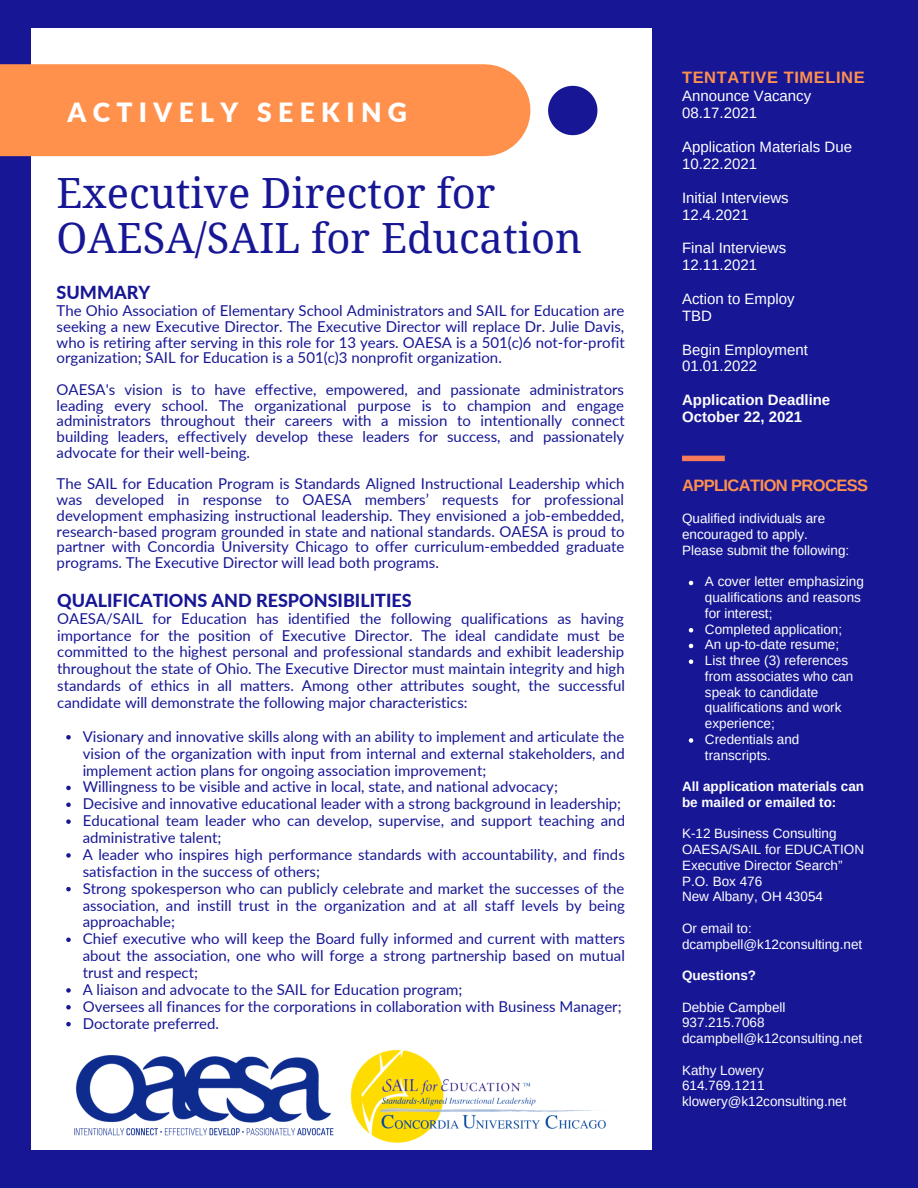
<style>
.page{position:relative;width:918px;height:1188px;background:#171796}
.page>*{position:absolute;margin:0;border:0;box-sizing:border-box;transform-origin:0 0}
.t1{font:41.7px/45px "Noto Serif";color:#171796}
.t2{font:900 26.55px "Lato";letter-spacing:.24em;color:#fff}
.t3{font:800 18px "Lato";color:#171796}
.t4{font:700 16.5px "Arimo";letter-spacing:-.035em;color:#ff914d}
.t5{font:700 16.5px "Arimo";letter-spacing:.035em;color:#ff914d}
.t6{font:15px/16.8px "Lato";color:#171796;text-align:justify}
.t7{font:15px "Arimo";color:#fff}
.t8{font:700 15px "Arimo";color:#fff}
.t9{font:13.5px/15.8px "Arimo";color:#fff}
.t10{font:700 13.5px/15.8px "Arimo";color:#fff}
</style>
<div class="page">
<div style="left:31px;top:28px;width:621px;height:1122px;background:#fff"></div>
<div style="left:0;top:64px;width:484px;height:92px;background:#ff914d"></div>
<svg style="left:548px;top:86px;width:49px;height:49px"></svg>
<svg style="left:66px;top:735px;width:5px;height:5px"></svg>
<svg style="left:66px;top:786px;width:5px;height:4px"></svg>
<svg style="left:66px;top:803px;width:5px;height:4px"></svg>
<svg style="left:66px;top:819px;width:5px;height:5px"></svg>
<svg style="left:66px;top:853px;width:5px;height:5px"></svg>
<svg style="left:66px;top:887px;width:5px;height:4px"></svg>
<svg style="left:66px;top:938px;width:5px;height:4px"></svg>
<svg style="left:66px;top:988px;width:5px;height:5px"></svg>
<svg style="left:66px;top:1005px;width:5px;height:5px"></svg>
<svg style="left:66px;top:1022px;width:5px;height:4px"></svg>
<svg style="left:689px;top:581px;width:4px;height:4px"></svg>
<svg style="left:689px;top:628px;width:4px;height:4px"></svg>
<svg style="left:689px;top:644px;width:4px;height:4px"></svg>
<svg style="left:689px;top:659px;width:4px;height:5px"></svg>
<svg style="left:689px;top:738px;width:4px;height:5px"></svg>
<div style="left:682px;top:456px;width:43px;height:5px;background:#f77b5b"></div>
<img style="left:74px;top:1049px;width:532px;height:94px">
<p class="t2" style="left:67px;top:95px;width:341px">ACTIVELY SEEKING</p>
<p class="t1" style="left:57px;top:170px;width:527px">Executive Director for<br>OAESA/SAIL for Education</p>
<p class="t3" style="left:57px;top:282px;width:95px">SUMMARY</p>
<p class="t6" style="left:57px;top:302px;width:570px;line-height:15.8px">The Ohio Association of Elementary School Administrators and SAIL for Education are seeking a new Executive Director. The Executive Director will replace Dr. Julie Davis, who is retiring after serving in this role for 13 years. OAESA is a 501(c)6 not-for-profit organization; SAIL for Education is a 501(c)3 nonprofit organization.</p>
<p class="t6" style="left:57px;top:381px;width:570px;line-height:15.8px">OAESA's vision is to have effective, empowered, and passionate administrators leading every school. The organizational purpose is to champion and engage administrators throughout their careers with a mission to intentionally connect building leaders, effectively develop these leaders for success, and passionately advocate for their well-being.</p>
<p class="t6" style="left:57px;top:476px;width:570px;line-height:15.8px">The SAIL for Education Program is Standards Aligned Instructional Leadership which was developed in response to OAESA members’ requests for professional development emphasizing instructional leadership. They envisioned a job-embedded, research-based program grounded in state and national standards. OAESA is proud to partner with Concordia University Chicago to offer curriculum-embedded graduate programs. The Executive Director will lead both programs.</p>
<p class="t3" style="left:57px;top:589px;width:356px">QUALIFICATIONS AND RESPONSIBILITIES</p>
<p class="t6" style="left:57px;top:609px;width:569px">OAESA/SAIL for Education has identified the following qualifications as having importance for the position of Executive Director. The ideal candidate must be committed to the highest personal and professional standards and exhibit leadership throughout the state of Ohio. The Executive Director must maintain integrity and high standards of ethics in all matters. Among other attributes sought, the successful candidate will demonstrate the following major characteristics:</p>
<p class="t6" style="left:83px;top:728px;width:544px">Visionary and innovative skills along with an ability to implement and articulate the vision of the organization with input from internal and external stakeholders, and implement action plans for ongoing association improvement;</p>
<p class="t6" style="left:83px;top:778px;width:477px">Willingness to be visible and active in local, state, and national advocacy;</p>
<p class="t6" style="left:83px;top:795px;width:540px">Decisive and innovative educational leader with a strong background in leadership;</p>
<p class="t6" style="left:83px;top:812px;width:544px">Educational team leader who can develop, supervise, and support teaching and administrative talent;</p>
<p class="t6" style="left:83px;top:846px;width:544px">A leader who inspires high performance standards with accountability, and finds satisfaction in the success of others;</p>
<p class="t6" style="left:83px;top:879px;width:544px">Strong spokesperson who can publicly celebrate and market the successes of the association, and instill trust in the organization and at all staff levels by being approachable;</p>
<p class="t6" style="left:83px;top:930px;width:544px">Chief executive who will keep the Board fully informed and current with matters about the association, one who will forge a strong partnership based on mutual trust and respect;</p>
<p class="t6" style="left:83px;top:981px;width:381px">A liaison and advocate to the SAIL for Education program;</p>
<p class="t6" style="left:83px;top:998px;width:540px">Oversees all finances for the corporations in collaboration with Business Manager;</p>
<p class="t6" style="left:83px;top:1014px;width:138px">Doctorate preferred.</p>
<p class="t5" style="left:682px;top:69px;width:184px">TENTATIVE TIMELINE</p>
<p class="t7" style="left:682px;top:88px;width:131px">Announce Vacancy</p>
<p class="t7" style="left:682px;top:105px;width:77px">08.17.2021</p>
<p class="t7" style="left:682px;top:139px;width:172px">Application Materials Due</p>
<p class="t7" style="left:682px;top:155px;width:77px">10.22.2021</p>
<p class="t7" style="left:682px;top:189px;width:108px">Initial Interviews</p>
<p class="t7" style="left:682px;top:206px;width:68px">12.4.2021</p>
<p class="t7" style="left:682px;top:240px;width:106px">Final Interviews</p>
<p class="t7" style="left:682px;top:257px;width:77px">12.11.2021</p>
<p class="t7" style="left:682px;top:290px;width:114px">Action to Employ</p>
<p class="t7" style="left:682px;top:307px;width:31px">TBD</p>
<p class="t7" style="left:682px;top:341px;width:127px">Begin Employment</p>
<p class="t7" style="left:682px;top:358px;width:77px">01.01.2022</p>
<p class="t8" style="left:682px;top:392px;width:150px">Application Deadline</p>
<p class="t8" style="left:682px;top:409px;width:122px">October 22, 2021</p>
<p class="t4" style="left:682px;top:476px;width:188px">APPLICATION PROCESS</p>
<p class="t9" style="left:682px;top:511px;width:145px">Qualified individuals are encouraged to apply.</p>
<p class="t9" style="left:682px;top:542px;width:169px">Please submit the following:</p>
<p class="t9" style="left:705px;top:574px;width:160px">A cover letter emphasizing qualifications and reasons for interest;</p>
<p class="t9" style="left:705px;top:621px;width:139px">Completed application;</p>
<p class="t9" style="left:705px;top:637px;width:136px">An up-to-date resume;</p>
<p class="t9" style="left:705px;top:653px;width:150px">List three (3) references from associates who can speak to candidate qualifications and work experience;</p>
<p class="t9" style="left:705px;top:731px;width:96px">Credentials and transcripts.</p>
<p class="t10" style="left:682px;top:779px;width:184px">All application materials can be mailed or emailed to:</p>
<p class="t9" style="left:682px;top:826px;width:156px">K-12 Business Consulting</p>
<p class="t9" style="left:682px;top:842px;width:184px">OAESA/SAIL for EDUCATION<br>Executive Director Search”</p>
<p class="t9" style="left:682px;top:873px;width:82px">P.O. Box 476</p>
<p class="t9" style="left:682px;top:889px;width:142px">New Albany, OH 43054</p>
<p class="t9" style="left:682px;top:920px;width:182px">Or email to: dcampbell@k12consulting.net</p>
<p class="t10" style="left:682px;top:968px;width:76px">Questions?</p>
<p class="t9" style="left:682px;top:999px;width:105px">Debbie Campbell<br>937.215.7068</p>
<p class="t9" style="left:682px;top:1031px;width:182px">dcampbell@k12consulting.net</p>
<p class="t9" style="left:682px;top:1062px;width:83px">Kathy Lowery</p>
<p class="t9" style="left:682px;top:1078px;width:166px">614.769.1211 klowery@k12consulting.net</p>
</div>
